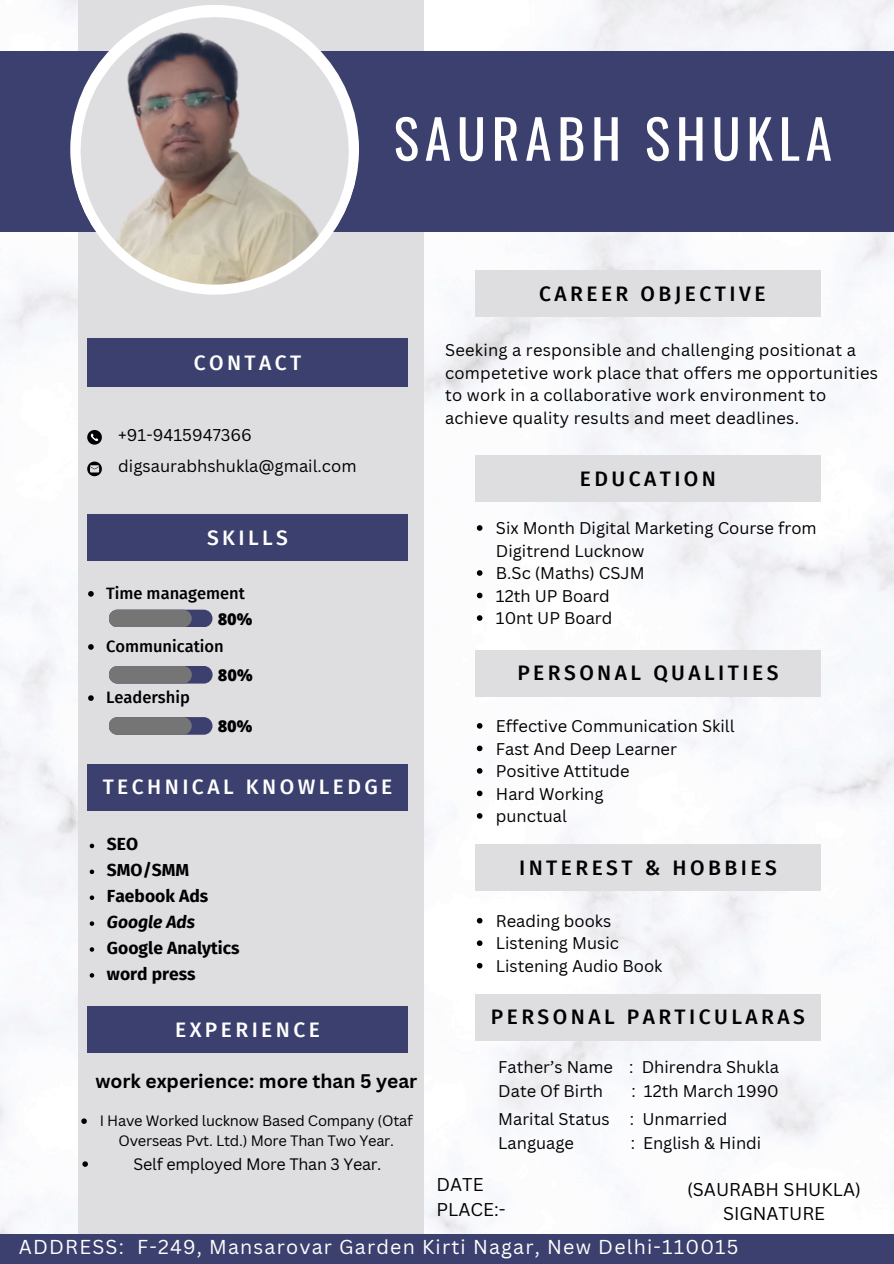
<style>
.page{position:relative;width:894px;height:1264px;background:#fff}
.page>*{position:absolute;margin:0;border:0;box-sizing:border-box;transform-origin:0 0}
.t1{font:53.7px "Oswald";letter-spacing:.105em;color:#fff}
.t2{font:500 21px "Fira Sans";letter-spacing:.165em;color:#000}
.t3{font:500 21px "Fira Sans";letter-spacing:.165em;color:#fff}
.t4{font:19.65px "Canva Sans";letter-spacing:.06em;color:#fff}
.t5{font:700 19.2px "Canva Sans";color:#000}
.t6{font:18px/24.8px "Canva Sans";color:#000}
.t7{font:700 17.4px "Fira Sans";color:#000}
.t8{font:italic 700 17.4px "Fira Sans";color:#000}
.t9{font:16.65px "Canva Sans";color:#000}
.t10{font:16.5px/22.5px "Canva Sans";color:#000}
.t11{font:500 16.5px "Fira Sans";color:#000}
.t12{font:800 16.35px "Open Sans";color:#000}
.t13{font:16.2px "Canva Sans";letter-spacing:-.015em;color:#000}
.t14{font:14.7px/19.8px "Canva Sans";letter-spacing:-.015em;color:#000;text-align:center}
</style>
<div class="page">
<img style="left:0;top:0;width:893px;height:1233px">
<div style="left:78px;top:0;width:346px;height:1263px;background:#dedde0"></div>
<div style="left:0;top:52px;width:893px;height:180px;background:#3c406e"></div>
<div style="left:87px;top:338px;width:320px;height:49px;background:#3c406e"></div>
<svg style="left:87px;top:430px;width:15px;height:14px"></svg>
<svg style="left:87px;top:461px;width:15px;height:15px"></svg>
<div style="left:87px;top:514px;width:321px;height:47px;background:#3c406e"></div>
<div style="left:109px;top:609px;width:103px;height:18px;background:#3c406e;border-radius:9px"></div>
<div style="left:109px;top:609px;width:83px;height:18px;background:#767575;border-radius:9px"></div>
<div style="left:109px;top:666px;width:103px;height:17px;background:#3c406e;border-radius:9px"></div>
<div style="left:109px;top:666px;width:83px;height:17px;background:#767575;border-radius:9px"></div>
<div style="left:109px;top:717px;width:103px;height:17px;background:#3c406e;border-radius:9px"></div>
<div style="left:109px;top:717px;width:83px;height:17px;background:#767575;border-radius:9px"></div>
<div style="left:87px;top:763px;width:321px;height:47px;background:#3c406e"></div>
<div style="left:87px;top:1006px;width:321px;height:47px;background:#3c406e"></div>
<div style="left:475px;top:455px;width:345px;height:47px;background:#dedde0"></div>
<div style="left:475px;top:844px;width:345px;height:47px;background:#dedde0"></div>
<svg style="left:63px;top:0;width:303px;height:303px"></svg>
<img style="left:66px;top:0;width:297px;height:295px">
<svg style="left:70px;top:5px;width:288px;height:288px;fill:#dedde0"></svg>
<div style="left:475px;top:650px;width:345px;height:46px;background:#dedde0"></div>
<div style="left:475px;top:993px;width:345px;height:47px;background:#dedde0"></div>
<div style="left:475px;top:270px;width:345px;height:47px;background:#dedde0"></div>
<div style="left:0;top:1233px;width:893px;height:30px;background:#3c406e"></div>
<svg style="left:88px;top:591px;width:6px;height:5px"></svg>
<svg style="left:88px;top:644px;width:6px;height:5px"></svg>
<svg style="left:88px;top:695px;width:6px;height:6px"></svg>
<svg style="left:90px;top:843px;width:4px;height:5px"></svg>
<svg style="left:90px;top:869px;width:4px;height:5px"></svg>
<svg style="left:90px;top:895px;width:4px;height:5px"></svg>
<svg style="left:90px;top:921px;width:4px;height:4px"></svg>
<svg style="left:90px;top:947px;width:4px;height:4px"></svg>
<svg style="left:90px;top:973px;width:4px;height:4px"></svg>
<svg style="left:476px;top:917px;width:6px;height:6px"></svg>
<svg style="left:476px;top:940px;width:6px;height:6px"></svg>
<svg style="left:476px;top:962px;width:6px;height:6px"></svg>
<svg style="left:476px;top:723px;width:6px;height:5px"></svg>
<svg style="left:476px;top:745px;width:6px;height:6px"></svg>
<svg style="left:476px;top:768px;width:6px;height:5px"></svg>
<svg style="left:476px;top:790px;width:6px;height:6px"></svg>
<svg style="left:476px;top:813px;width:6px;height:5px"></svg>
<svg style="left:476px;top:525px;width:6px;height:6px"></svg>
<svg style="left:476px;top:570px;width:6px;height:6px"></svg>
<svg style="left:476px;top:592px;width:6px;height:6px"></svg>
<svg style="left:476px;top:615px;width:6px;height:6px"></svg>
<svg style="left:81px;top:1118px;width:6px;height:5px"></svg>
<svg style="left:82px;top:1161px;width:6px;height:5px"></svg>
<p class="t1" style="left:393px;top:97px;width:440px">SAURABH SHUKLA</p>
<p class="t3" style="left:194px;top:350px;width:109px">CONTACT</p>
<p class="t9" style="left:118px;top:423px;width:135px">+91-9415947366</p>
<h2 class="t9" style="left:118px;top:454px;width:240px">digsaurabhshukla@gmail.com</h2>
<p class="t3" style="left:207px;top:525px;width:83px">SKILLS</p>
<h2 class="t11" style="left:106px;top:583px;width:140px">Time management</h2>
<h2 class="t11" style="left:106px;top:636px;width:119px">Communication</h2>
<h1 class="t11" style="left:106px;top:687px;width:85px">Leadership</h1>
<p class="t12" style="left:218px;top:607px;width:36px">80%</p>
<p class="t12" style="left:218px;top:663px;width:36px">80%</p>
<p class="t12" style="left:218px;top:714px;width:36px">80%</p>
<h2 class="t3" style="left:103px;top:774px;width:291px">TECHNICAL KNOWLEDGE</h2>
<h2 class="t7" style="left:107px;top:834px;width:33px">SEO</h2>
<h6 class="t7" style="left:107px;top:860px;width:84px">SMO/SMM</h6>
<h2 class="t7" style="left:107px;top:886px;width:103px">Faebook Ads</h2>
<p class="t8" style="left:107px;top:911px;width:89px">Google Ads</p>
<p class="t7" style="left:107px;top:937px;width:134px">Google Analytics</p>
<p class="t7" style="left:107px;top:963px;width:90px">word press</p>
<p class="t3" style="left:175px;top:1017px;width:146px">EXPERIENCE</p>
<h6 class="t5" style="left:95px;top:1067px;width:323px">work experience: more than 5 year</h6>
<p class="t14" style="left:100px;top:1110px;width:314px">I Have Worked lucknow Based Company (Otaf<br>Overseas Pvt. Ltd.) More Than Two Year.</p>
<p class="t13" style="left:133px;top:1152px;width:249px">Self employed More Than 3 Year.</p>
<p class="t2" style="left:539px;top:281px;width:228px">CAREER OBJECTIVE</p>
<p class="t10" style="left:445px;top:338px;width:434px">Seeking a responsible and challenging positionat a competetive work place that offers me opportunities to work in a collaborative work environment to achieve quality results and meet deadlines.</p>
<h6 class="t2" style="left:579px;top:466px;width:138px">EDUCATION</h6>
<p class="t10" style="left:495px;top:516px;width:322px">Six Month Digital Marketing Course from<br>Digitrend Lucknow</p>
<h2 class="t10" style="left:495px;top:561px;width:150px">B.Sc (Maths) CSJM</h2>
<p class="t10" style="left:495px;top:584px;width:115px">12th UP Board</p>
<p class="t10" style="left:495px;top:606px;width:118px">10nt UP Board</p>
<h2 class="t2" style="left:517px;top:660px;width:262px">PERSONAL QUALITIES</h2>
<p class="t10" style="left:495px;top:714px;width:240px">Effective Communication Skill</p>
<p class="t10" style="left:495px;top:737px;width:182px">Fast And Deep Learner</p>
<p class="t10" style="left:495px;top:759px;width:135px">Positive Attitude</p>
<p class="t10" style="left:495px;top:782px;width:109px">Hard Working</p>
<p class="t10" style="left:495px;top:804px;width:72px">punctual</p>
<p class="t2" style="left:519px;top:855px;width:259px">INTEREST &amp; HOBBIES</p>
<p class="t10" style="left:495px;top:909px;width:117px">Reading books</p>
<p class="t10" style="left:495px;top:931px;width:124px">Listening Music</p>
<p class="t10" style="left:495px;top:954px;width:168px">Listening Audio Book</p>
<p class="t2" style="left:490px;top:1004px;width:315px">PERSONAL PARTICULARAS</p>
<p class="t10" style="left:498px;top:1055px;width:282px">Father’s Name : Dhirendra Shukla</p>
<h2 class="t10" style="left:498px;top:1079px;width:106px">Date Of Birth</h2>
<h2 class="t10" style="left:631px;top:1079px;width:149px">: 12th March 1990</h2>
<h6 class="t10" style="left:498px;top:1107px;width:230px">Marital Status : Unmarried</h6>
<h3 class="t10" style="left:498px;top:1131px;width:77px">Language</h3>
<h3 class="t10" style="left:630px;top:1131px;width:132px">: English &amp; Hindi</h3>
<h6 class="t6" style="left:436px;top:1172px;width:71px">DATE<br>PLACE:-</h6>
<h6 class="t6" style="left:687px;top:1176px;width:175px;text-align:center">(SAURABH SHUKLA)<br>SIGNATURE</h6>
<p class="t4" style="left:19px;top:1232px;width:721px">ADDRESS: F-249, Mansarovar Garden Kirti Nagar, New Delhi-110015</p>
</div>
